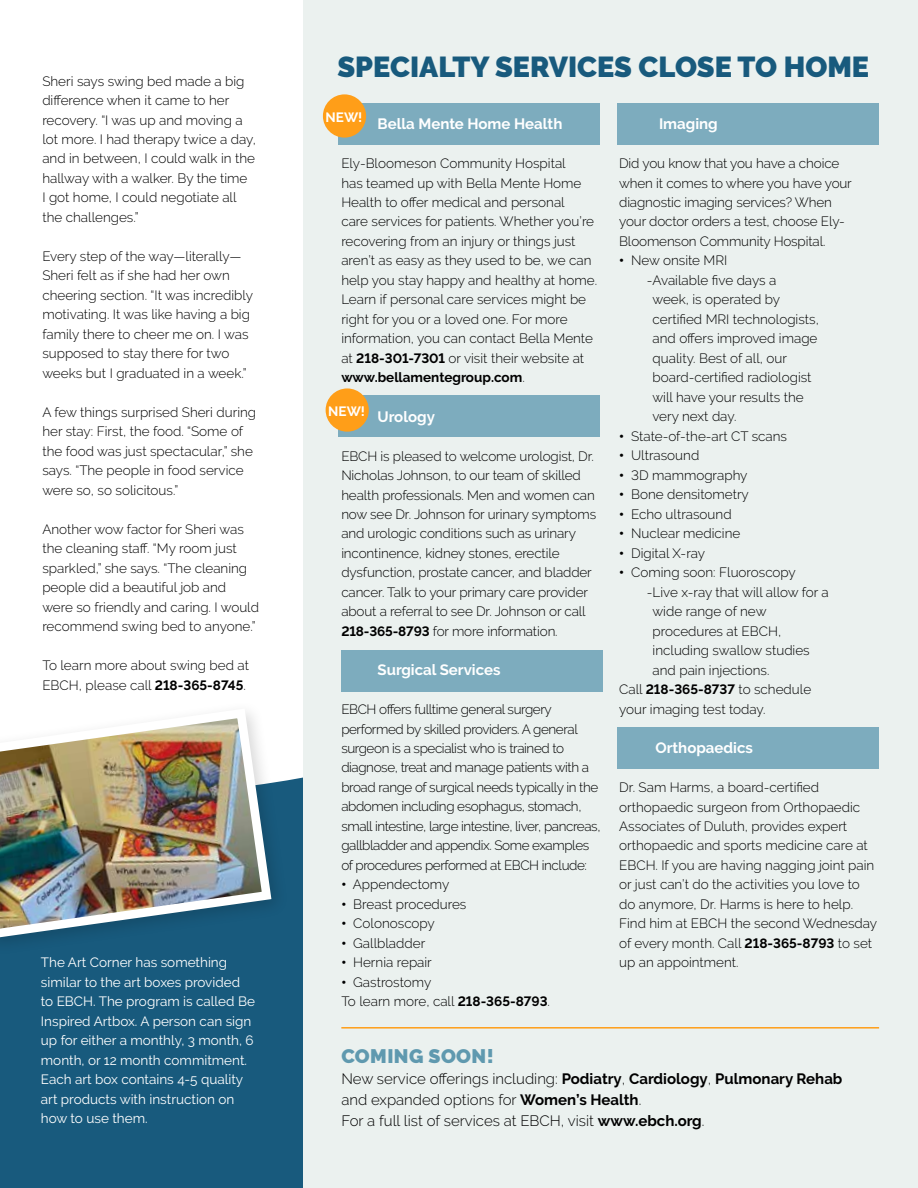
<style>
.page{position:relative;width:918px;height:1188px;background:#fff}
.page>*{position:absolute;margin:0;border:0;box-sizing:border-box;transform-origin:0 0}
.t1{font:900 28.8px "Raleway";color:#185a7d}
.t2{font:900 19.5px "Raleway";letter-spacing:.02em;color:#5f99af}
.t3{font:300 15px/21px "Raleway";color:#000}
.t4{font:700 15px "Raleway";color:#fff}
.t5{font:300 13.5px/19.5px "Raleway";color:#000}
.t6{font:300 13.5px/19.5px "Raleway";letter-spacing:-.03em;color:#000}
.t7{font:13.5px/19.5px "Raleway";color:#fff}
.t8{font:700 13.5px "Raleway";color:#fff}
.s1{font-weight:700}
.s2{font-weight:900}
</style>
<div class="page">
<div style="left:0;top:777px;width:303px;height:411px;background:#185a7d"></div>
<div style="left:303px;top:0;width:615px;height:1188px;background:#ebf1ef"></div>
<div style="left:617px;top:103px;width:262px;height:41px;background:#7dacbe"></div>
<div style="left:341px;top:650px;width:262px;height:41px;background:#7dacbe"></div>
<div style="left:338px;top:103px;width:261px;height:41px;background:#7dacbe"></div>
<div style="left:338px;top:396px;width:261px;height:41px;background:#7dacbe"></div>
<div style="left:326px;top:388px;width:43px;height:44px;background:#ff9e18;border-radius:50%"></div>
<div style="left:617px;top:727px;width:262px;height:41px;background:#7dacbe"></div>
<div style="left:323px;top:94px;width:43px;height:44px;background:#ff9e18;border-radius:50%"></div>
<div style="left:0;top:700px;width:289px;height:256px;background:#000;opacity:.16"></div>
<img style="left:0;top:704px;width:276px;height:239px">
<hr style="left:341px;top:1027px;width:538px;height:2px;background:#ff9e18">
<p class="t5" style="left:42px;top:71px;width:215px">Sheri says swing bed made a big difference when it came to her recovery. “I was up and moving a lot more. I had therapy twice a day, and in between, I could walk in the hallway with a walker. By the time<br>I got home, I could negotiate all the challenges.”</p>
<p class="t5" style="left:42px;top:246px;width:212px">Every step of the way—literally—<br>Sheri felt as if she had her own cheering section. “It was incredibly motivating. It was like having a big family there to cheer me on. I was supposed to stay there for two weeks but I graduated in a week.”</p>
<p class="t5" style="left:42px;top:402px;width:215px">A few things surprised Sheri during her stay: First, the food. “Some of the food was just spectacular,” she says. “The people in food service were so, so solicitous.”</p>
<p class="t5" style="left:42px;top:519px;width:218px">Another wow factor for Sheri was the cleaning staff. “My room just sparkled,” she says. “The cleaning people did a beautiful job and were so friendly and caring. I would recommend swing bed to anyone.”</p>
<p class="t5" style="left:42px;top:656px;width:208px">To learn more about swing bed at<br>EBCH, please call <span class="s1">218-365-8745</span>.</p>
<p class="t7" style="left:41px;top:953px;width:216px">The Art Corner has something similar to the art boxes provided to EBCH. The program is called Be<br>Inspired Artbox. A person can sign up for either a monthly, 3 month, 6 month, or 12 month commitment.<br>Each art box contains 4-5 quality art products with instruction on how to use them.</p>
<h1 class="t1" style="left:338px;top:51px;width:533px">SPECIALTY SERVICES CLOSE TO HOME</h1>
<p class="t8" style="left:326px;top:109px;width:38px">NEW!</p>
<p class="t4" style="left:378px;top:115px;width:186px">Bella Mente Home Health</p>
<p class="t5" style="left:341px;top:153px;width:257px">Ely-Bloomeson Community Hospital<br>has teamed up with Bella Mente Home Health to offer medical and personal<br>care services for patients. Whether you’re recovering from an injury or things just aren’t as easy as they used to be, we can help you stay happy and healthy at home.<br>Learn if personal care services might be right for you or a loved one. For more information, you can contact Bella Mente at <span class="s1">218-301-7301</span> or visit their website at <span class="s1">www.bellamentegroup.com</span>.</p>
<p class="t4" style="left:378px;top:408px;width:59px">Urology</p>
<p class="t5" style="left:341px;top:446px;width:256px">EBCH is pleased to welcome urologist, Dr.<br>Nicholas Johnson, to our team of skilled health professionals. Men and women can now see Dr. Johnson for urinary symptoms and urologic conditions such as urinary incontinence, kidney stones, erectile dysfunction, prostate cancer, and bladder cancer. Talk to your primary care provider about a referral to see Dr. Johnson or call <span class="s1">218-365-8793</span> for more information.</p>
<p class="t4" style="left:378px;top:661px;width:125px">Surgical Services</p>
<p class="t6" style="left:341px;top:699px;width:261px">EBCH offers fulltime general surgery performed by skilled providers. A general surgeon is a specialist who is trained to diagnose, treat and manage patients with a broad range of surgical needs typically in the abdomen including esophagus, stomach, small intestine, large intestine, liver, pancreas, gallbladder and appendix. Some examples of procedures performed at EBCH include:</p>
<p class="t5" style="left:341px;top:875px;width:109px"><span class="s2">•</span> Appendectomy</p>
<p class="t5" style="left:341px;top:894px;width:127px"><span class="s2">•</span> Breast procedures</p>
<p class="t5" style="left:341px;top:914px;width:95px"><span class="s2">•</span> Colonoscopy</p>
<p class="t5" style="left:341px;top:933px;width:85px"><span class="s2">•</span> Gallbladder</p>
<p class="t5" style="left:341px;top:953px;width:92px"><span class="s2">•</span> Hernia repair</p>
<p class="t5" style="left:341px;top:972px;width:210px"><span class="s2">•</span> Gastrostomy<br>To learn more, call <span class="s1">218-365-8793</span>.</p>
<p class="t8" style="left:328px;top:403px;width:38px">NEW!</p>
<p class="t4" style="left:659px;top:115px;width:60px">Imaging</p>
<p class="t5" style="left:619px;top:153px;width:234px">Did you know that you have a choice when it comes to where you have your diagnostic imaging services? When your doctor orders a test, choose Ely-Bloomenson Community Hospital.</p>
<p class="t5" style="left:619px;top:251px;width:110px"><span class="s2">•</span> New onsite MRI</p>
<p class="t5" style="left:647px;top:270px;width:131px">-Available five days a</p>
<p class="t5" style="left:652px;top:290px;width:129px">week, is operated by</p>
<p class="t5" style="left:653px;top:309px;width:168px">certified MRI technologists,</p>
<p class="t5" style="left:653px;top:329px;width:166px">and offers improved image</p>
<p class="t5" style="left:653px;top:348px;width:136px">quality. Best of all, our</p>
<p class="t5" style="left:653px;top:368px;width:161px">board-certified radiologist</p>
<p class="t5" style="left:652px;top:387px;width:153px">will have your results the</p>
<p class="t5" style="left:652px;top:407px;width:86px">very next day.</p>
<p class="t5" style="left:619px;top:426px;width:169px"><span class="s2">•</span> State-of-the-art CT scans</p>
<p class="t5" style="left:619px;top:446px;width:82px"><span class="s2">•</span> Ultrasound</p>
<p class="t5" style="left:619px;top:465px;width:130px"><span class="s2">•</span> 3D mammography</p>
<p class="t5" style="left:619px;top:485px;width:131px"><span class="s2">•</span> Bone densitometry</p>
<p class="t5" style="left:619px;top:504px;width:114px"><span class="s2">•</span> Echo ultrasound</p>
<p class="t5" style="left:619px;top:524px;width:123px"><span class="s2">•</span> Nuclear medicine</p>
<p class="t5" style="left:619px;top:543px;width:88px"><span class="s2">•</span> Digital X-ray</p>
<p class="t5" style="left:619px;top:563px;width:178px"><span class="s2">•</span> Coming soon: Fluoroscopy</p>
<p class="t5" style="left:647px;top:582px;width:183px">-Live x-ray that will allow for a</p>
<p class="t5" style="left:652px;top:602px;width:116px">wide range of new</p>
<p class="t5" style="left:653px;top:621px;width:130px">procedures at EBCH,</p>
<p class="t5" style="left:653px;top:641px;width:159px">including swallow studies</p>
<p class="t5" style="left:653px;top:660px;width:118px">and pain injections.</p>
<p class="t5" style="left:619px;top:680px;width:194px">Call <span class="s1">218-365-8737</span> to schedule</p>
<p class="t5" style="left:619px;top:699px;width:148px">your imaging test today.</p>
<p class="t4" style="left:655px;top:739px;width:99px">Orthopaedics</p>
<p class="t5" style="left:619px;top:777px;width:260px">Dr. Sam Harms, a board-certified orthopaedic surgeon from Orthopaedic Associates of Duluth, provides expert orthopaedic and sports medicine care at EBCH. If you are having nagging joint pain or just can’t do the activities you love to do anymore, Dr. Harms is here to help.<br>Find him at EBCH the second Wednesday of every month. Call <span class="s1">218-365-8793</span> to set up an appointment.</p>
<h2 class="t2" style="left:341px;top:1045px;width:154px">COMING SOON!</h2>
<p class="t3" style="left:341px;top:1069px;width:503px">New service offerings including: <span class="s1">Podiatry</span>, <span class="s1">Cardiology</span>, <span class="s1">Pulmonary Rehab </span>and expanded options for <span class="s1">Women’s Health</span>.<br>For a full list of services at EBCH, visit <span class="s1">www.ebch.org</span>.</p>
</div>
